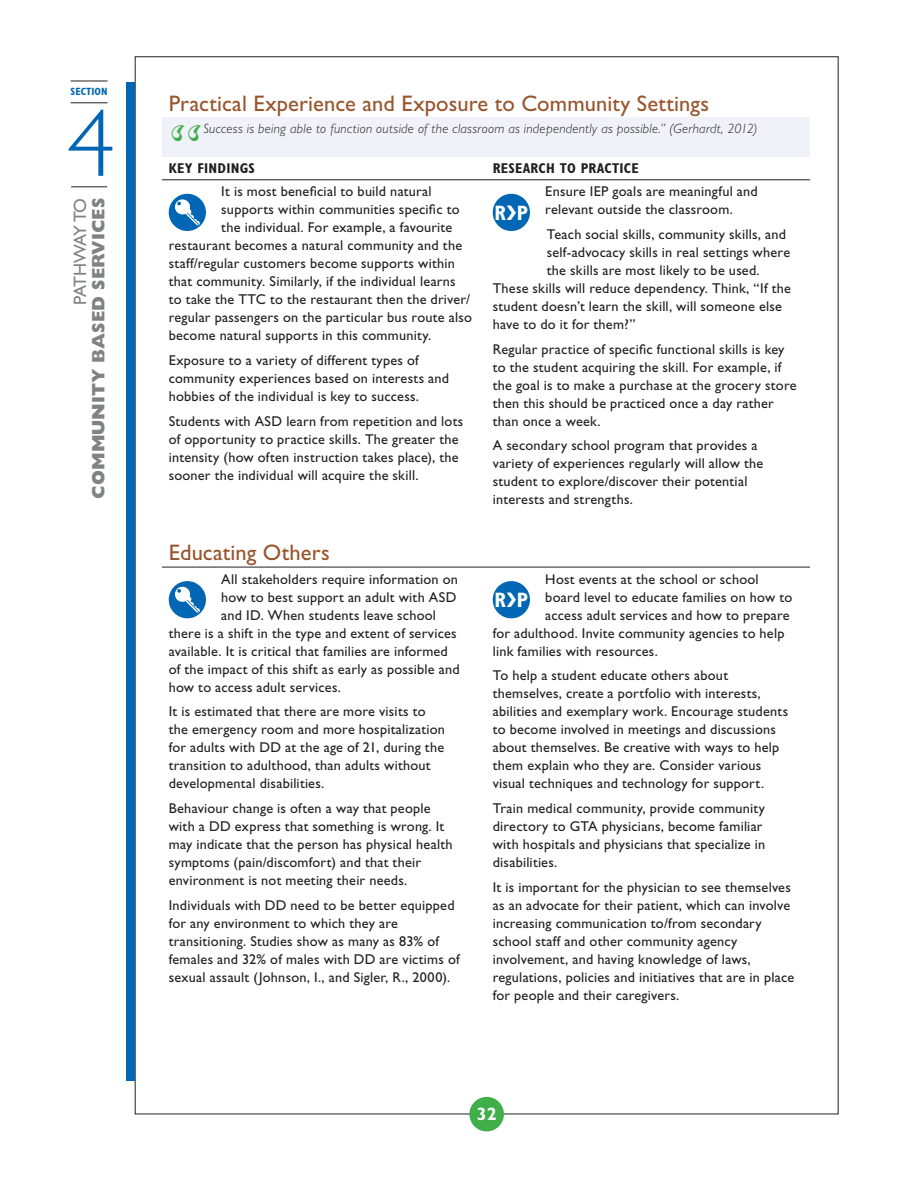
<style>
.page{position:relative;width:918px;height:1188px;background:#fff}
.page>*{position:absolute;margin:0;border:0;box-sizing:border-box;transform-origin:0 0}
.t1{font:300 95.85px "Gill Sans Std";color:#0166b3}
.t2{font:49.8px "Gill Sans Std Shadowed";color:#40ae49}
.t3{font:22.5px "Gill Sans Std";letter-spacing:.005em;color:#98542c}
.t4{font:700 condensed 20.85px "Gill Sans Std";color:#fff}
.t5{font:800 18px "Gill Sans Std";color:#808285}
.t6{font:18px "Gill Sans Std";color:#808285}
.t7{font:700 18px "Gill Sans Std";color:#fff}
.t8{font:14.25px/18px "Gill Sans Std";letter-spacing:.015em;color:#231f20}
.t9{font:700 condensed 14.25px "Gill Sans Std";letter-spacing:.015em;color:#231f20}
.t10{font:italic 300 13.5px "Gill Sans Std";letter-spacing:.02em;color:#231f20}
.t11{font:700 condensed 10.5px "Gill Sans Std";color:#0166b3}
</style>
<div class="page">
<div style="left:127px;top:82px;width:8px;height:999px;background:#0166b3"></div>
<hr style="left:71px;top:81px;width:37px;height:1px;background:#231f20">
<hr style="left:71px;top:103px;width:37px;height:1px;background:#231f20">
<hr style="left:71px;top:187px;width:36px;height:1px;background:#231f20">
<div style="left:469px;top:1097px;width:35px;height:34px;background:#40ae49;border-radius:50%"></div>
<div style="left:162px;top:117px;width:648px;height:40px;background:#eff2f9"></div>
<hr style="left:162px;top:567px;width:324px;height:1px;background:#231f20">
<hr style="left:486px;top:567px;width:324px;height:1px;background:#231f20">
<hr style="left:162px;top:180px;width:324px;height:1px;background:#231f20">
<hr style="left:486px;top:180px;width:324px;height:1px;background:#231f20">
<svg style="left:169px;top:194px;width:37px;height:37px"></svg>
<svg style="left:493px;top:194px;width:37px;height:37px"></svg>
<svg style="left:169px;top:581px;width:37px;height:37px"></svg>
<svg style="left:493px;top:581px;width:37px;height:37px"></svg>
<p class="t11" style="left:71px;top:85px;width:38px">SECTION</p>
<h1 class="t1" style="left:67px;top:90px;width:49px">4</h1>
<p class="t6" style="left:70px;top:305px;width:109px;rotate:-90deg">Pathway to</p>
<p class="t5" style="left:88px;top:499px;width:302px;rotate:-90deg">community based services</p>
<h3 class="t3" style="left:169px;top:90px;width:542px">Practical Experience and Exposure to Community Settings</h3>
<h2 class="t2" style="left:168px;top:108px;width:36px">“</h2>
<p class="t10" style="left:203px;top:120px;width:556px">Success is being able to function outside of the classroom as independently as possible.” (Gerhardt, 2012)</p>
<p class="t9" style="left:169px;top:160px;width:88px">KEY FINDINGS</p>
<p class="t9" style="left:493px;top:160px;width:148px">RESEARCH TO PRACTICE</p>
<p class="t8" style="left:221px;top:183px;width:212px">It is most beneficial to build natural</p>
<p class="t8" style="left:221px;top:201px;width:240px">supports within communities specific to</p>
<p class="t8" style="left:221px;top:219px;width:233px">the individual. For example, a favourite</p>
<p class="t8" style="left:169px;top:237px;width:295px">restaurant becomes a natural community and the</p>
<p class="t8" style="left:169px;top:255px;width:288px">staff/regular customers become supports within</p>
<p class="t8" style="left:169px;top:273px;width:288px">that community. Similarly, if the individual learns</p>
<p class="t8" style="left:169px;top:291px;width:303px">to take the TTC to the restaurant then the driver/</p>
<p class="t8" style="left:169px;top:309px;width:305px">regular passengers on the particular bus route also</p>
<p class="t8" style="left:169px;top:327px;width:263px">become natural supports in this community.</p>
<p class="t8" style="left:169px;top:351px;width:282px">Exposure to a variety of different types of community experiences based on interests and hobbies of the individual is key to success.</p>
<p class="t8" style="left:169px;top:412px;width:296px">Students with ASD learn from repetition and lots of opportunity to practice skills. The greater the intensity (how often instruction takes place), the sooner the individual will acquire the skill.</p>
<p class="t8" style="left:545px;top:183px;width:214px">Ensure IEP goals are meaningful and relevant outside the classroom.</p>
<p class="t8" style="left:547px;top:225px;width:241px">Teach social skills, community skills, and</p>
<p class="t8" style="left:547px;top:243px;width:245px">self-advocacy skills in real settings where</p>
<p class="t8" style="left:547px;top:261px;width:213px">the skills are most likely to be used.</p>
<p class="t8" style="left:493px;top:279px;width:300px">These skills will reduce dependency. Think, “If the</p>
<p class="t8" style="left:493px;top:297px;width:291px">student doesn’t learn the skill, will someone else</p>
<p class="t8" style="left:493px;top:315px;width:144px">have to do it for them?”</p>
<p class="t8" style="left:493px;top:340px;width:305px">Regular practice of specific functional skills is key to the student acquiring the skill. For example, if the goal is to make a purchase at the grocery store then this should be practiced once a day rather than once a week.</p>
<p class="t8" style="left:493px;top:437px;width:272px">A secondary school program that provides a variety of experiences regularly will allow the student to explore/discover their potential interests and strengths.</p>
<h3 class="t4" style="left:495px;top:200px;width:35px">R❯P</h3>
<h3 class="t3" style="left:169px;top:540px;width:163px">Educating Others</h3>
<p class="t8" style="left:221px;top:570px;width:238px">All stakeholders require information on</p>
<p class="t8" style="left:221px;top:588px;width:237px">how to best support an adult with ASD</p>
<p class="t8" style="left:221px;top:606px;width:216px">and ID. When students leave school</p>
<p class="t8" style="left:169px;top:624px;width:289px">there is a shift in the type and extent of services</p>
<p class="t8" style="left:169px;top:642px;width:281px">available. It is critical that families are informed</p>
<p class="t8" style="left:169px;top:660px;width:292px">of the impact of this shift as early as possible and</p>
<p class="t8" style="left:169px;top:678px;width:172px">how to access adult services.</p>
<p class="t8" style="left:169px;top:703px;width:278px">It is estimated that there are more visits to the emergency room and more hospitalization for adults with DD at the age of 21, during the transition to adulthood, than adults without developmental disabilities.</p>
<p class="t8" style="left:169px;top:799px;width:285px">Behaviour change is often a way that people with a DD express that something is wrong. It may indicate that the person has physical health symptoms (pain/discomfort) and that their environment is not meeting their needs.</p>
<p class="t8" style="left:169px;top:896px;width:293px">Individuals with DD need to be better equipped for any environment to which they are transitioning. Studies show as many as 83% of females and 32% of males with DD are victims of sexual assault (Johnson, I., and Sigler, R., 2000).</p>
<p class="t8" style="left:545px;top:570px;width:215px">H ost events at the school or school</p>
<p class="t8" style="left:545px;top:588px;width:249px">board level to educate families on how to</p>
<p class="t8" style="left:545px;top:606px;width:246px">access adult services and how to prepare</p>
<p class="t8" style="left:493px;top:624px;width:293px">for adulthood. Invite community agencies to help</p>
<p class="t8" style="left:493px;top:642px;width:165px">link families with resources.</p>
<p class="t8" style="left:493px;top:667px;width:297px">To help a student educate others about themselves, create a portfolio with interests, abilities and exemplary work. Encourage students to become involved in meetings and discussions about themselves. Be creative with ways to help them explain who they are. Consider various visual techniques and technology for support.</p>
<p class="t8" style="left:493px;top:799px;width:274px">Train medical community, provide community directory to GTA</p>
<h3 class="t4" style="left:495px;top:588px;width:35px">R❯P</h3>
<p class="t8" style="left:493px;top:817px;width:274px;text-indent:109px">physicians, become familiar with hospitals and physicians that specialize in disabilities.</p>
<p class="t8" style="left:493px;top:878px;width:303px">It is important for the physician to see themselves as an advocate for their patient, which can involve increasing communication to/from secondary school staff and other community agency involvement, and having knowledge of laws, regulations, policies and initiatives that are in place for people and their caregivers.</p>
<p class="t7" style="left:477px;top:1104px;width:21px">32</p>
</div>
